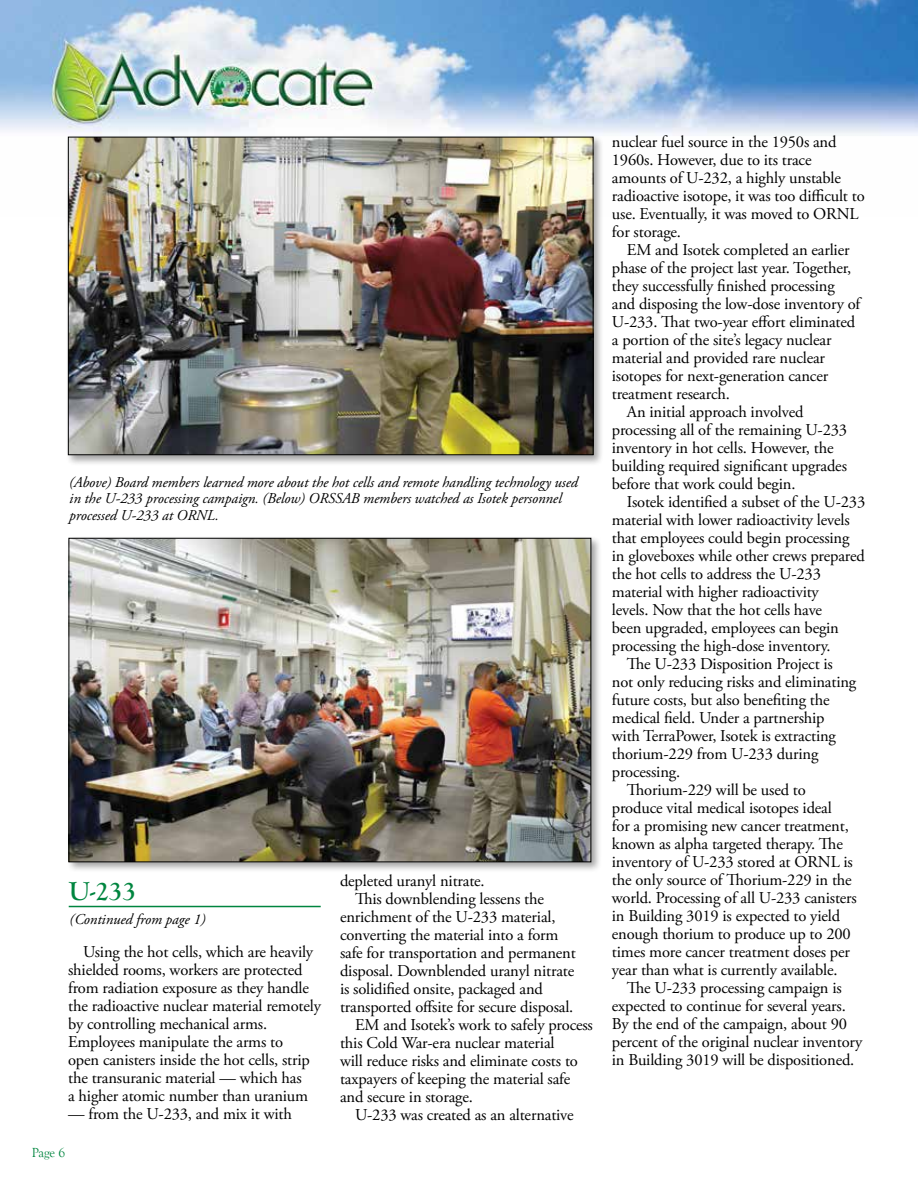
<style>
.page{position:relative;width:918px;height:1188px;background:#fff}
.page>*{position:absolute;margin:0;border:0;box-sizing:border-box;transform-origin:0 0}
.t1{font:700 27px "Goudy Old Style T";color:#00853f}
.t2{font:16.5px/18px "Adobe Garamond Pro";letter-spacing:-.01em;color:#000}
.t3{font:italic 15px/16.5px "Adobe Garamond Pro";letter-spacing:-.005em;color:#000}
.t4{font:13.5px "Goudy Old Style T";color:#00853f}
</style>
<div class="page">
<img style="left:0;top:0;width:918px;height:136px">
<hr style="left:69px;top:906px;width:252px;height:1px;background:#00853f">
<div style="left:67px;top:536px;width:535px;height:337px;background:#000;opacity:.36"></div>
<img style="left:71px;top:540px;width:518px;height:320px">
<div style="left:66px;top:135px;width:538px;height:331px;background:#000;opacity:.36"></div>
<img style="left:70px;top:139px;width:521px;height:314px">
<div style="left:68px;top:137px;width:525px;height:318px;border:1px solid #000"></div>
<p class="t3" style="left:69px;top:474px;width:510px">(Above) Board members learned more about the hot cells and remote handling technology used in the U-233 processing campaign. (Below) ORSSAB members watched as Isotek personnel processed U-233 at ORNL.</p>
<h1 class="t1" style="left:69px;top:876px;width:69px">U-233</h1>
<p class="t3" style="left:70px;top:911px;width:137px">(Continued from page 1)</p>
<p class="t2" style="left:68px;top:943px;width:254px;text-indent:15px">Using the hot cells, which are heavily shielded rooms, workers are protected from radiation exposure as they handle the radioactive nuclear material remotely by controlling mechanical arms.<br>Employees manipulate the arms to<br>open canisters inside the hot cells, strip the transuranic material — which has<br>a higher atomic number than uranium</p>
<p class="t2" style="left:68px;top:1105px;width:225px">— from the U-233, and mix it with</p>
<p class="t4" style="left:32px;top:1146px;width:35px">Page 6</p>
<p class="t2" style="left:340px;top:872px;width:146px">depleted uranyl nitrate.</p>
<p class="t2" style="left:355px;top:890px;width:190px">This downblending lessens the</p>
<p class="t2" style="left:340px;top:908px;width:217px">enrichment of the U-233 material,</p>
<p class="t2" style="left:340px;top:926px;width:220px">converting the material into a form</p>
<p class="t2" style="left:340px;top:944px;width:237px">safe for transportation and permanent</p>
<p class="t2" style="left:340px;top:962px;width:236px">disposal. Downblended uranyl nitrate</p>
<p class="t2" style="left:340px;top:980px;width:204px">is solidified onsite, packaged and</p>
<p class="t2" style="left:340px;top:998px;width:235px">transported offsite for secure disposal.</p>
<p class="t2" style="left:355px;top:1016px;width:239px">EM and Isotek’s work to safely process</p>
<p class="t2" style="left:340px;top:1034px;width:216px">this Cold War-era nuclear material</p>
<p class="t2" style="left:340px;top:1052px;width:239px">will reduce risks and eliminate costs to</p>
<p class="t2" style="left:340px;top:1070px;width:232px">taxpayers of keeping the material safe</p>
<p class="t2" style="left:340px;top:1088px;width:134px">and secure in storage.</p>
<p class="t2" style="left:355px;top:1106px;width:220px">U-233 was created as an alternative</p>
<p class="t2" style="left:612px;top:133px;width:254px">nuclear fuel source in the 1950s and<br>1960s. However, due to its trace amounts of U-232, a highly unstable radioactive isotope, it was too difficult to use. Eventually, it was moved to ORNL for storage.</p>
<p class="t2" style="left:627px;top:241px;width:224px">EM and Isotek completed an earlier</p>
<p class="t2" style="left:612px;top:259px;width:241px">phase of the project last year. Together,</p>
<p class="t2" style="left:612px;top:277px;width:224px">they successfully finished processing</p>
<p class="t2" style="left:612px;top:295px;width:250px">and disposing the low-dose inventory of</p>
<p class="t2" style="left:612px;top:313px;width:245px">U-233. That two-year effort eliminated</p>
<p class="t2" style="left:612px;top:331px;width:221px">a portion of the site’s legacy nuclear</p>
<p class="t2" style="left:612px;top:349px;width:215px">material and provided rare nuclear</p>
<p class="t2" style="left:612px;top:367px;width:218px">isotopes for next-generation cancer</p>
<p class="t2" style="left:612px;top:385px;width:120px">treatment research.</p>
<p class="t2" style="left:627px;top:403px;width:178px">An initial approach involved</p>
<p class="t2" style="left:612px;top:421px;width:237px">processing all of the remaining U-233</p>
<p class="t2" style="left:612px;top:439px;width:223px">inventory in hot cells. However, the</p>
<p class="t2" style="left:612px;top:457px;width:237px">building required significant upgrades</p>
<p class="t2" style="left:612px;top:475px;width:185px">before that work could begin.</p>
<p class="t2" style="left:627px;top:493px;width:240px">Isotek identified a subset of the U-233</p>
<p class="t2" style="left:612px;top:511px;width:239px">material with lower radioactivity levels</p>
<p class="t2" style="left:612px;top:529px;width:239px">that employees could begin processing</p>
<p class="t2" style="left:612px;top:547px;width:254px">in gloveboxes while other crews prepared</p>
<p class="t2" style="left:612px;top:565px;width:211px">the hot cells to address the U-233</p>
<p class="t2" style="left:612px;top:583px;width:208px">material with higher radioactivity</p>
<p class="t2" style="left:612px;top:601px;width:212px">levels. Now that the hot cells have</p>
<p class="t2" style="left:612px;top:619px;width:229px">been upgraded, employees can begin</p>
<p class="t2" style="left:612px;top:637px;width:220px">processing the high-dose inventory.</p>
<p class="t2" style="left:627px;top:655px;width:208px">The U-233 Disposition Project is</p>
<p class="t2" style="left:612px;top:673px;width:246px">not only reducing risks and eliminating</p>
<p class="t2" style="left:612px;top:691px;width:219px">future costs, but also benefiting the</p>
<p class="t2" style="left:612px;top:709px;width:214px">medical field. Under a partnership</p>
<p class="t2" style="left:612px;top:727px;width:226px">with TerraPower, Isotek is extracting</p>
<p class="t2" style="left:612px;top:745px;width:208px">thorium-229 from U-233 during</p>
<p class="t2" style="left:612px;top:763px;width:70px">processing.</p>
<p class="t2" style="left:627px;top:781px;width:181px">Thorium-229 will be used to</p>
<p class="t2" style="left:612px;top:799px;width:221px">produce vital medical isotopes ideal</p>
<p class="t2" style="left:612px;top:817px;width:238px">for a promising new cancer treatment,</p>
<p class="t2" style="left:612px;top:835px;width:233px">known as alpha targeted therapy. The</p>
<p class="t2" style="left:612px;top:853px;width:243px">inventory of U-233 stored at ORNL is</p>
<p class="t2" style="left:612px;top:871px;width:241px">the only source of Thorium-229 in the</p>
<p class="t2" style="left:612px;top:889px;width:247px">world. Processing of all U-233 canisters</p>
<p class="t2" style="left:612px;top:907px;width:230px">in Building 3019 is expected to yield</p>
<p class="t2" style="left:612px;top:925px;width:240px">enough thorium to produce up to 200</p>
<p class="t2" style="left:612px;top:943px;width:240px">times more cancer treatment doses per</p>
<p class="t2" style="left:612px;top:961px;width:227px">year than what is currently available.</p>
<p class="t2" style="left:627px;top:979px;width:216px">The U-233 processing campaign is</p>
<p class="t2" style="left:612px;top:997px;width:236px">expected to continue for several years.</p>
<p class="t2" style="left:612px;top:1015px;width:237px">By the end of the campaign, about 90</p>
<p class="t2" style="left:612px;top:1033px;width:252px">percent of the original nuclear inventory</p>
<p class="t2" style="left:612px;top:1051px;width:244px">in Building 3019 will be dispositioned.</p>
</div>
